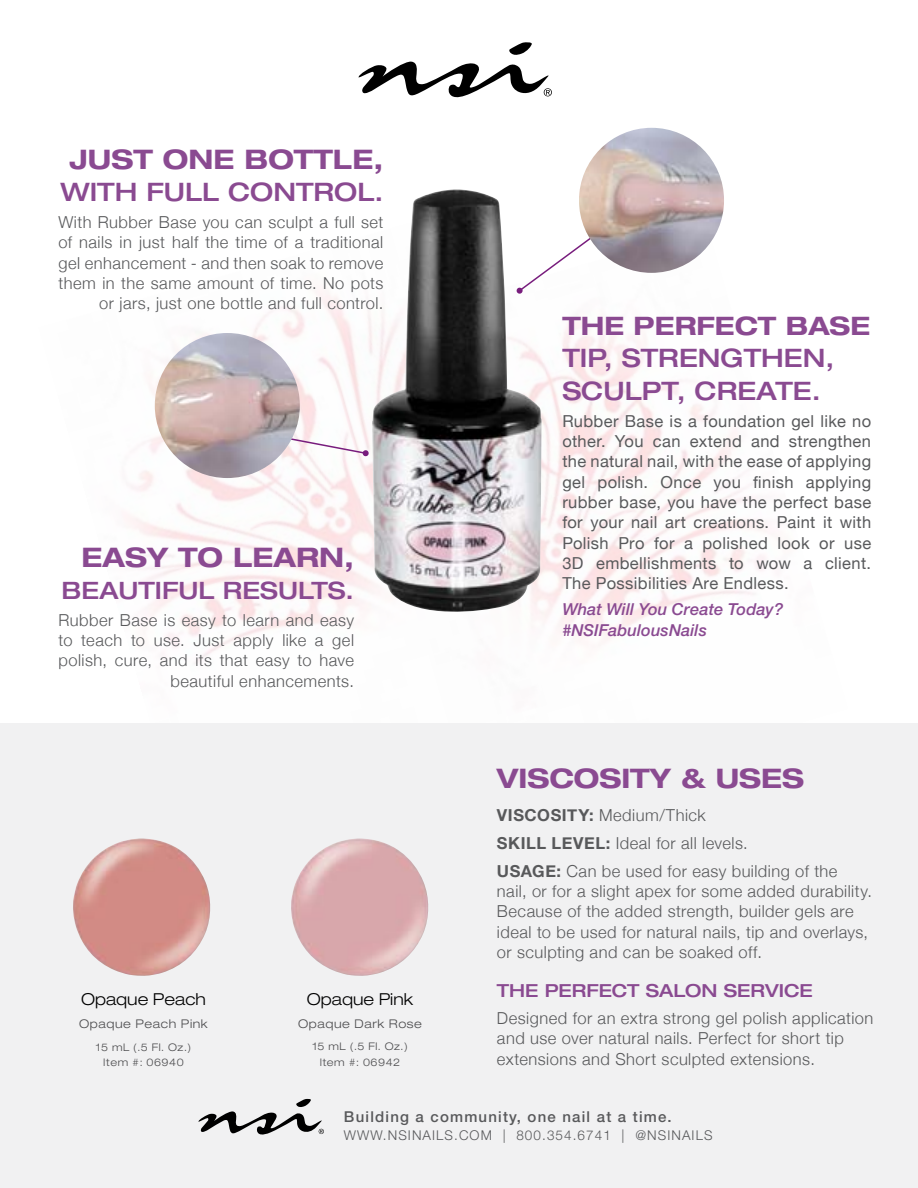
<style>
.page{position:relative;width:918px;height:1188px;background:#fff}
.page>*{position:absolute;margin:0;border:0;box-sizing:border-box;transform-origin:0 0}
.t1{font:700 expanded 27px "Helvetica Neue";color:#8a4a91}
.t2{font:500 expanded 25.5px/32.2px "Helvetica Neue";color:#8a4a91}
.t3{font:700 expanded 25.5px "Helvetica Neue";color:#8a4a91}
.t4{font:500 expanded 24px "Helvetica Neue";color:#8a4a91}
.t5{font:500 expanded 18px "Helvetica Neue";color:#8a4a91}
.t6{font:300 16.5px/20.2px "Helvetica Neue";letter-spacing:.03em;color:#58595b}
.t7{font:16.5px/20.2px "Helvetica Neue";letter-spacing:.02em;color:#58595b;text-align:justify}
.t8{font:italic 500 16.5px/20.2px "Helvetica Neue LT Std";letter-spacing:.005em;color:#8a4a91}
.t9{font:300 expanded 16.5px "Helvetica Neue LT Std";color:#000}
.t10{font:500 15px "Helvetica Neue LT Std";letter-spacing:.08em;color:#58595b}
.t11{font:300 13.5px "Helvetica Neue LT Std";letter-spacing:.08em;color:#58595b}
.t12{font:300 expanded 12px "Helvetica Neue LT Std";letter-spacing:.05em;color:#4d4d4f}
.t13{font:300 expanded 10.5px/15.8px "Helvetica Neue LT Std";letter-spacing:.05em;color:#4d4d4f;text-align:center}
.s1{font-weight:700}
</style>
<div class="page">
<img style="left:547px;top:228px;width:301px;height:496px">
<img style="left:38px;top:293px;width:509px;height:431px">
<div style="left:0;top:724px;width:918px;height:464px;background:#f1f1f2"></div>
<img style="left:73px;top:839px;width:138px;height:137px">
<img style="left:291px;top:839px;width:138px;height:137px">
<img style="left:372px;top:190px;width:170px;height:429px">
<svg style="left:198px;top:1099px;width:126px;height:36px"></svg>
<svg style="left:359px;top:42px;width:193px;height:55px"></svg>
<svg style="left:516px;top:226px;width:90px;height:68px"></svg>
<svg style="left:279px;top:430px;width:90px;height:27px"></svg>
<img style="left:579px;top:128px;width:145px;height:145px;border-radius:73px">
<img style="left:155px;top:333px;width:145px;height:145px;border-radius:73px">
<h1 class="t1" style="left:69px;top:142px;width:245px">JUST ONE BOTTL</h1>
<h1 class="t1" style="left:352px;top:142px;width:32px">E,</h1>
<h2 class="t2" style="left:60px;top:175px;width:324px">WITH FULL CONTROL.</h2>
<p class="t6" style="left:58px;top:211px;width:326px;text-align:right">With Rubber Base you can sculpt a full set of nails in just half the time of a traditional gel enhancement - and then soak to remove them in the same amount of time. No pots or jars, just one bottle and full control.</p>
<h1 class="t1" style="left:82px;top:540px;width:274px">EASY TO LEARN,</h1>
<h3 class="t4" style="left:62px;top:575px;width:294px">BEAUTIFUL RESULTS .</h3>
<p class="t6" style="left:58px;top:609px;width:297px;text-align:right">Rubber Base is easy to learn and easy to teach to use. Just apply like a gel polish, cure, and its that easy to have beautiful enhancements.</p>
<p class="t9" style="left:81px;top:989px;width:126px">Opaque Peach</p>
<p class="t12" style="left:79px;top:1017px;width:130px">Opaque Peach Pink</p>
<p class="t13" style="left:96px;top:1039px;width:97px">15 mL (.5 Fl. Oz.)<br>Item #: 06940</p>
<p class="t9" style="left:307px;top:989px;width:108px">Opaque Pink</p>
<p class="t12" style="left:298px;top:1016px;width:125px">Opaque Dark Rose</p>
<p class="t13" style="left:312px;top:1038px;width:97px">15 mL (.5 Fl. Oz.)<br>Item #: 06942</p>
<h2 class="t3" style="left:562px;top:310px;width:309px">THE PERFECT BASE</h2>
<h2 class="t2" style="left:562px;top:342px;width:274px">TIP, STRENGTHEN,<br>SCULPT, CREATE.</h2>
<p class="t7" style="left:562px;top:412px;width:310px">Rubber Base is a foundation gel like no other. You can extend and strengthen the natural nail, with the ease of applying gel polish. Once you finish applying rubber base, you have the perfect base for your nail art creations. Paint it with Polish Pro for a polished look or use 3D embellishments to wow a client.<br>The Possibilities Are Endless.</p>
<p class="t8" style="left:562px;top:599px;width:222px">What Will You Create Today? #NSIFabulousNails</p>
<h1 class="t1" style="left:497px;top:761px;width:55px">VISCOS</h1>
<h1 class="t1" style="left:621px;top:761px;width:184px">ITY &amp; USES</h1>
<p class="t6" style="left:497px;top:800px;width:342px;line-height:27.9px"><span class="s1">VISCOSITY:</span> Medium/Thick<br><span class="s1">SKILL LEVEL:</span> Ideal for all levels.<br><span class="s1">USAGE:</span> Can be used for easy building of the</p>
<p class="t6" style="left:497px;top:880px;width:376px">nail, or for a slight apex for some added durability.<br>Because of the added strength, builder gels are ideal to be used for natural nails, tip and overlays, or sculpting and can be soaked off.</p>
<p class="t5" style="left:497px;top:980px;width:317px">THE PERFECT SALON SERVICE</p>
<p class="t6" style="left:497px;top:1007px;width:378px">Designed for an extra strong gel polish application and use over natural nails. Perfect for short tip extensions and Short sculpted extensions.</p>
<p class="t10" style="left:344px;top:1108px;width:329px">Building a community, one nail at a time.</p>
<p class="t11" style="left:344px;top:1127px;width:370px">WWW.NSINAILS.COM | 800.354.6741 | @NSINAILS</p>
</div>
